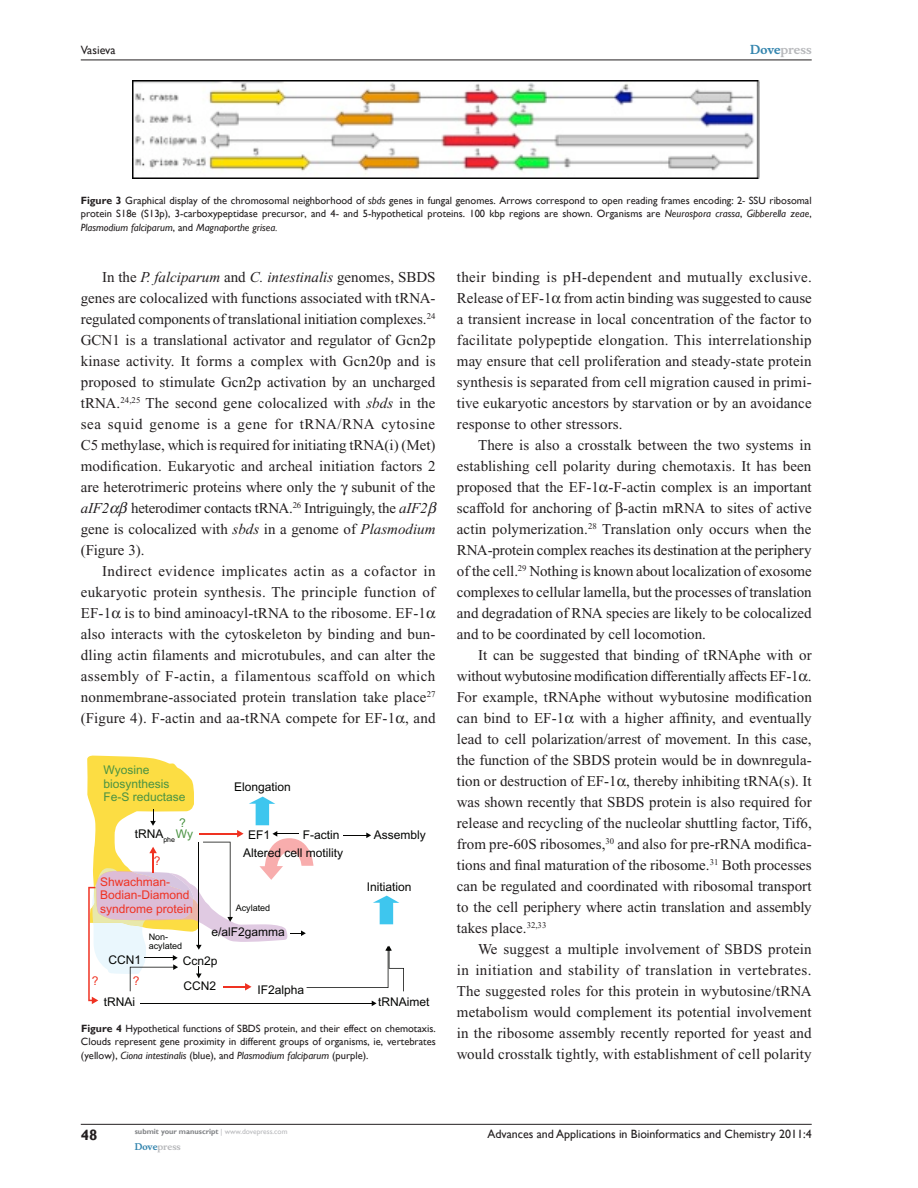
<style>
.page{position:relative;width:918px;height:1188px;background:#fff}
.page>*{position:absolute;margin:0;border:0;box-sizing:border-box;transform-origin:0 0}
.t1{font:15px/21px "Times New Roman";letter-spacing:.01em;color:#231f20;text-align:justify}
.t2{font:15px/21px "Times New Roman";letter-spacing:-.015em;color:#231f20}
.t3{font:italic 15px "Times New Roman";color:#231f20}
.t4{font:700 15px "Gill Sans";color:#231f20}
.t5{font:12px "Arial";color:#040503}
.t6{font:12px "Gill Sans";color:#231f20}
.t7{font:12px/13.5px "Arial";color:#ef3222}
.t8{font:12px/13.5px "Arial";color:#4a9342}
.t9{font:700 12px "Musee";color:#b8b9bc}
.t10{font:10.5px/13.5px "Gill Sans";color:#231f20;text-align:justify}
.t11{font:9px/9px "Arial";color:#040503}
.t12{font:700 9px "Musee";color:#b8b9bc}
.t13{font:700 7.5px "Gill Sans";color:#808285}
.s1{color:#3485ae}
.s2{font-weight:700}
.s3{font-style:italic}
.s4{color:#4a9342}
.s5{font-weight:400;color:#b8b9bc}
</style>
<div class="page">
<hr style="left:81px;top:1124px;width:731px;height:1px;background:#231f20">
<hr style="left:81px;top:60px;width:731px;height:1px;background:#231f20">
<svg style="left:87px;top:756px;width:317px;height:250px"></svg>
<img style="left:133px;top:81px;width:627px;height:97px">
<p class="t6" style="left:81px;top:43px;width:36px">Vasieva</p>
<p class="t9" style="left:750px;top:43px;width:63px"><span class="s1">Dove</span>press</p>
<p class="t10" style="left:81px;top:194px;width:732px"><span class="s2">Figure 3</span> Graphical display of the chromosomal neighborhood of <span class="s3">sbds</span> genes in fungal genomes. Arrows correspond to open reading frames encoding: 2<span class="s3">-</span> SSU ribosomal protein S18e (S13p), 3-carboxypeptidase precursor, and 4- and 5-hypothetical proteins. 100 kbp regions are shown. Organisms are <span class="s3">Neurospora crassa</span>, <span class="s3">Gibberella zeae</span>, <span class="s3">Plasmodium falciparum</span>, and <span class="s3">Magnaporthe grisea.</span></p>
<p class="t1" style="left:81px;top:266px;width:357px;text-indent:21px">In the <span class="s3">P. falciparum</span> and <span class="s3">C. intestinalis</span> genomes, SBDS genes are colocalized with functions associated with tRNA&shy;regulated components of translational initiation complexes.<sup>24<br></sup>GCN1 is a translational activator and regulator of Gcn2p kinase activity. It forms a complex with Gcn20p and is proposed to stimulate Gcn2p activation by an uncharged tRNA.<sup>24,25</sup> The second gene colocalized with <span class="s3">sbds</span> in the sea squid genome is a gene for tRNA/RNA cytosine C5 methylase, which is required for initiating tRNA(i) (Met) modification. Eukaryotic and archeal initiation factors 2 are heterotrimeric proteins where only the subunit of the</p>
<p class="t3" style="left:81px;top:500px;width:30px">aIF2</p>
<p class="t2" style="left:81px;top:497px;width:356px;text-indent:50px">heterodimer contacts tRNA.<sup>26</sup> Intriguingly, the <span class="s3">aIF2 </span>gene is colocalized with <span class="s3">sbds</span> in a genome of <span class="s3">Plasmodium </span>(Figure 3).</p>
<p class="t1" style="left:81px;top:560px;width:356px;text-align:left;text-indent:21px">Indirect evidence implicates actin as a cofactor in eukaryotic protein synthesis. The principle function of EF-1 is to bind aminoacyl-tRNA to the ribosome. EF-1 also interacts with the cytoskeleton by binding and bun&shy;dling actin filaments and microtubules, and can alter the assembly of F-actin, a filamentous scaffold on which nonmembrane-associated protein translation take place<sup>27 </sup>(Figure 4). F-actin and aa-tRNA compete for EF-1 , and</p>
<p class="t8" style="left:104px;top:763px;width:84px">Wyosine biosynthesis<br>Fe-S reductase</p>
<p class="t5" style="left:135px;top:827px;width:60px">tRNA<sub>phe</sub><span class="s4">Wy</span></p>
<p class="t7" style="left:100px;top:875px;width:94px">Shwachman-<br>Bodian-Diamond syndrome protein</p>
<p class="t8" style="left:179px;top:816px;width:8px">?</p>
<p class="t7" style="left:154px;top:854px;width:8px">?</p>
<p class="t11" style="left:149px;top:932px;width:35px">Non&shy;acylated</p>
<p class="t5" style="left:234px;top:780px;width:58px">Elongation</p>
<p class="t5" style="left:248px;top:827px;width:24px">EF1</p>
<p class="t5" style="left:374px;top:827px;width:54px">Assembly</p>
<p class="t5" style="left:303px;top:827px;width:38px">F-actin</p>
<p class="t5" style="left:243px;top:846px;width:102px">Altered cell motility</p>
<p class="t11" style="left:236px;top:904px;width:36px">Acylated</p>
<p class="t5" style="left:211px;top:924px;width:75px">e/alF2gamma</p>
<p class="t5" style="left:367px;top:880px;width:46px">Initiation</p>
<p class="t5" style="left:109px;top:953px;width:34px">CCN1</p>
<p class="t5" style="left:183px;top:954px;width:36px">Ccn2p</p>
<p class="t7" style="left:92px;top:974px;width:8px">?</p>
<p class="t7" style="left:133px;top:974px;width:8px">?</p>
<p class="t5" style="left:184px;top:978px;width:34px">CCN2</p>
<p class="t5" style="left:258px;top:983px;width:48px">IF2alpha</p>
<p class="t5" style="left:378px;top:995px;width:53px">tRNAimet</p>
<p class="t5" style="left:104px;top:995px;width:33px">tRNAi</p>
<p class="t10" style="left:81px;top:1021px;width:356px"><span class="s2">Figure 4</span> Hypothetical functions of SBDS protein, and their effect on chemotaxis.<br>Clouds represent gene proximity in different groups of organisms, ie, vertebrates (yellow), <span class="s3">Ciona intestinalis</span> (blue), and <span class="s3">Plasmodium falciparum</span> (purple).</p>
<p class="t1" style="left:457px;top:266px;width:357px">their binding is pH-dependent and mutually exclusive.<br>Release of EF-1 from actin binding was suggested to cause a transient increase in local concentration of the factor to facilitate polypeptide elongation. This interrelationship may ensure that cell proliferation and steady-state protein synthesis is separated from cell migration caused in primi&shy;tive eukaryotic ancestors by starvation or by an avoidance response to other stressors.</p>
<p class="t1" style="left:457px;top:434px;width:356px;text-indent:21px">There is also a crosstalk between the two systems in establishing cell polarity during chemotaxis. It has been proposed that the EF-1 -F-actin complex is an important scaffold for anchoring of -actin mRNA to sites of active actin polymerization.<sup>28</sup> Translation only occurs when the RNA-protein complex reaches its destination at the periphery of the cell.<sup>29</sup> Nothing is known about localization of exosome complexes to cellular lamella, but the processes of translation and degradation of RNA species are likely to be colocalized and to be coordinated by cell locomotion.</p>
<p class="t1" style="left:457px;top:644px;width:356px;text-indent:21px">It can be suggested that binding of tRNAphe with or without wybutosine modification differentially affects EF-1 .<br>For example, tRNAphe without wybutosine modification can bind to EF-1 with a higher affinity, and eventually lead to cell polarization/arrest of movement. In this case, the function of the SBDS protein would be in downregula&shy;tion or destruction of EF-1 , thereby inhibiting tRNA(s). It was shown recently that SBDS protein is also required for release and recycling of the nucleolar shuttling factor, Tif6, from pre-60S ribosomes,<sup>30</sup> and also for pre-rRNA modifica&shy;tions and final maturation of the ribosome.<sup>31</sup> Both processes can be regulated and coordinated with ribosomal transport to the cell periphery where actin translation and assembly takes place.<sup>32,33</sup></p>
<p class="t1" style="left:457px;top:938px;width:356px;text-indent:21px">We suggest a multiple involvement of SBDS protein in initiation and stability of translation in vertebrates.<br>The suggested roles for this protein in wybutosine/tRNA metabolism would complement its potential involvement in the ribosome assembly recently reported for yeast and would crosstalk tightly, with establishment of cell polarity</p>
<p class="t4" style="left:81px;top:1126px;width:18px">48</p>
<p class="t13" style="left:135px;top:1127px;width:154px">submit your manuscript <span class="s5">| www.dovepress.com</span></p>
<p class="t12" style="left:135px;top:1141px;width:48px"><span class="s1">Dove</span>press</p>
<p class="t6" style="left:487px;top:1127px;width:326px">Advances and Applications in Bioinformatics and Chemistry 2011:4</p>
</div>
